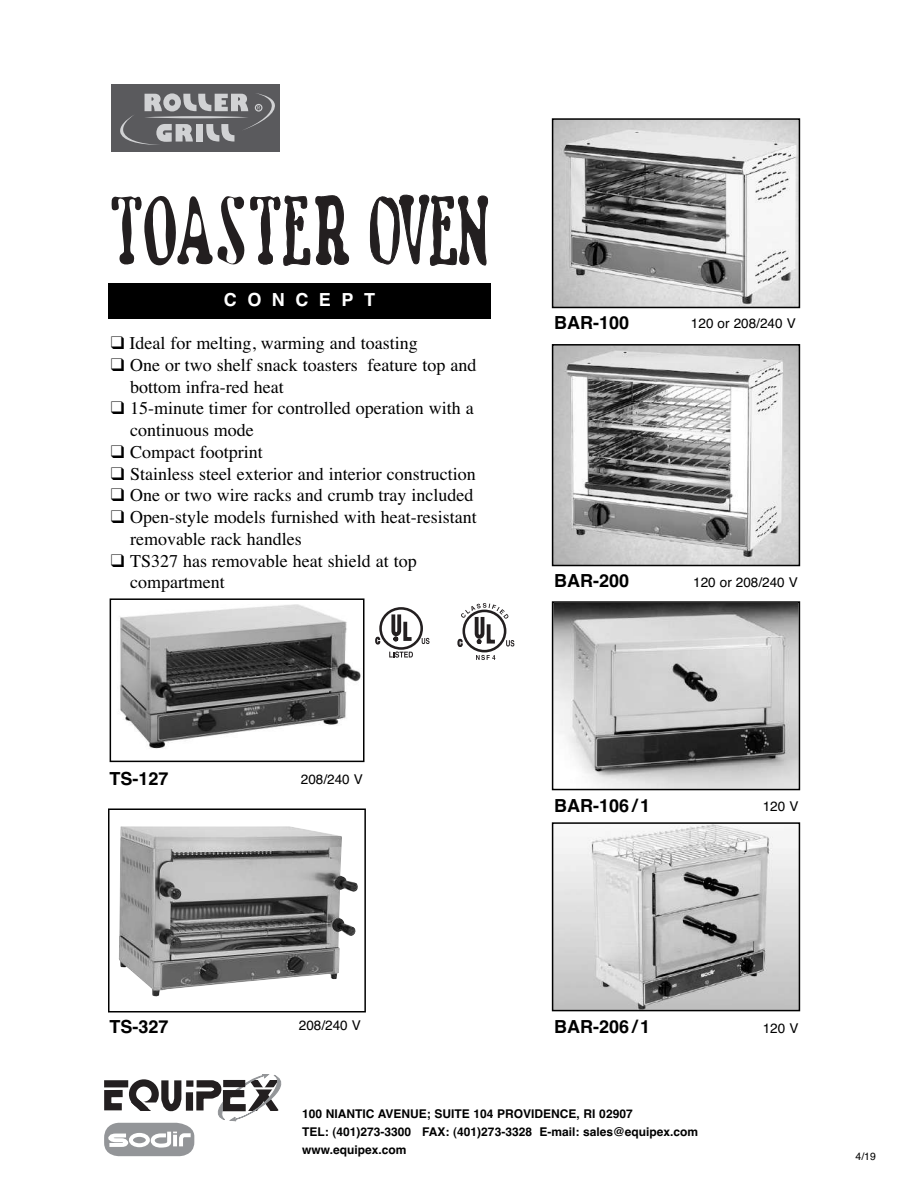
<style>
.page{position:relative;width:918px;height:1188px;background:#fff}
.page>*{position:absolute;margin:0;border:0;box-sizing:border-box;transform-origin:0 0}
.t1{font:18px/21.6px "Times";color:#000}
.t2{font:700 18px "Helvetica";color:#000}
.t3{font:700 18px "Helvetica";letter-spacing:.585em;color:#fff}
.t4{font:13.5px "Helvetica";color:#000}
.t5{font:700 12px/18px "Helvetica";color:#000}
.t6{font:10.5px "Helvetica";color:#000}
.t7{font:5.4px "Helvetica";color:#231f20}
</style>
<div class="page">
<img style="left:555px;top:121px;width:242px;height:184px">
<div style="left:552px;top:118px;width:248px;height:190px;border:2px solid #000"></div>
<svg style="left:370px;top:195px;width:118px;height:71px"></svg>
<svg style="left:112px;top:195px;width:237px;height:71px"></svg>
<div style="left:108px;top:284px;width:383px;height:35px;background:#000"></div>
<img style="left:555px;top:347px;width:242px;height:216px">
<div style="left:552px;top:344px;width:248px;height:222px;border:2px solid #000"></div>
<img style="left:120px;top:604px;width:241px;height:145px">
<div style="left:110px;top:598px;width:255px;height:164px;border:2px solid #000"></div>
<img style="left:119px;top:826px;width:239px;height:171px">
<div style="left:108px;top:808px;width:258px;height:205px;border:2px solid #000"></div>
<div style="left:463px;top:610px;width:43px;height:42px;border:3px solid #231f20;border-radius:50%"></div>
<svg style="left:458px;top:603px;width:56px;height:44px"></svg>
<svg style="left:476px;top:655px;width:19px;height:5px"></svg>
<div style="left:379px;top:607px;width:44px;height:43px;border:3px solid #231f20;border-radius:50%"></div>
<svg style="left:390px;top:611px;width:25px;height:32px"></svg>
<svg style="left:376px;top:637px;width:4px;height:7px"></svg>
<svg style="left:422px;top:638px;width:8px;height:6px"></svg>
<svg style="left:389px;top:651px;width:24px;height:7px"></svg>
<img style="left:555px;top:604px;width:242px;height:183px">
<div style="left:552px;top:601px;width:248px;height:189px;border:2px solid #000"></div>
<img style="left:555px;top:825px;width:242px;height:183px">
<div style="left:552px;top:822px;width:248px;height:189px;border:2px solid #000"></div>
<div style="left:112px;top:84px;width:168px;height:68px;background:#5a5a5d"></div>
<svg style="left:120px;top:93px;width:155px;height:52px"></svg>
<div style="left:196px;top:124px;width:7px;height:18px;background:#d1d2d4"></div>
<hr style="left:144px;top:116px;width:105px;height:2px;background:#d1d2d4;border-radius:50%">
<svg style="left:104px;top:1074px;width:178px;height:82px"></svg>
<p class="t3" style="left:224px;top:289px;width:153px">CONCEPT</p>
<p class="t1" style="left:111px;top:332px;width:308px">❑ Ideal for melting, warming and toasting</p>
<p class="t1" style="left:130px;top:354px;width:348px;text-indent:-19px">❑ One or two shelf snack toasters feature top and bottom infra-red heat</p>
<p class="t1" style="left:130px;top:397px;width:345px;text-indent:-19px">❑ 15-minute timer for controlled operation with a continuous mode</p>
<p class="t1" style="left:111px;top:441px;width:154px">❑ Compact footprint</p>
<p class="t1" style="left:111px;top:463px;width:366px">❑ Stainless steel exterior and interior construction</p>
<p class="t1" style="left:111px;top:484px;width:364px">❑ One or two wire racks and crumb tray included</p>
<p class="t1" style="left:130px;top:506px;width:348px;text-indent:-19px">❑ Open-style models furnished with heat-resistant removable rack handles</p>
<p class="t1" style="left:130px;top:550px;width:288px;text-indent:-19px">❑ TS327 has removable heat shield at top compartment</p>
<p class="t2" style="left:110px;top:768px;width:61px">TS-127</p>
<p class="t7" style="left:394px;top:637px;width:5px">®</p>
<p class="t4" style="left:301px;top:771px;width:63px">208/240 V</p>
<p class="t2" style="left:554px;top:312px;width:77px">BAR-100</p>
<p class="t4" style="left:691px;top:316px;width:106px">120 or 208/240 V</p>
<p class="t2" style="left:554px;top:570px;width:77px">BAR-200</p>
<p class="t4" style="left:693px;top:575px;width:106px">120 or 208/240 V</p>
<p class="t2" style="left:554px;top:795px;width:98px">BAR-106 /1</p>
<p class="t4" style="left:763px;top:799px;width:37px">120 V</p>
<p class="t2" style="left:110px;top:1016px;width:61px">TS-327</p>
<p class="t2" style="left:554px;top:1016px;width:98px">BAR-206 /1</p>
<p class="t4" style="left:299px;top:1017px;width:63px">208/240 V</p>
<p class="t5" style="left:302px;top:1105px;width:397px">100 NIANTIC AVENUE; SUITE 104 PROVIDENCE, RI 02907<br>TEL: (401)273-3300 FAX: (401)273-3328 E-mail: sales@equipex.com www.equipex.com</p>
<p class="t4" style="left:763px;top:1021px;width:37px">120 V</p>
<p class="t6" style="left:856px;top:1150px;width:22px">4/19</p>
</div>
